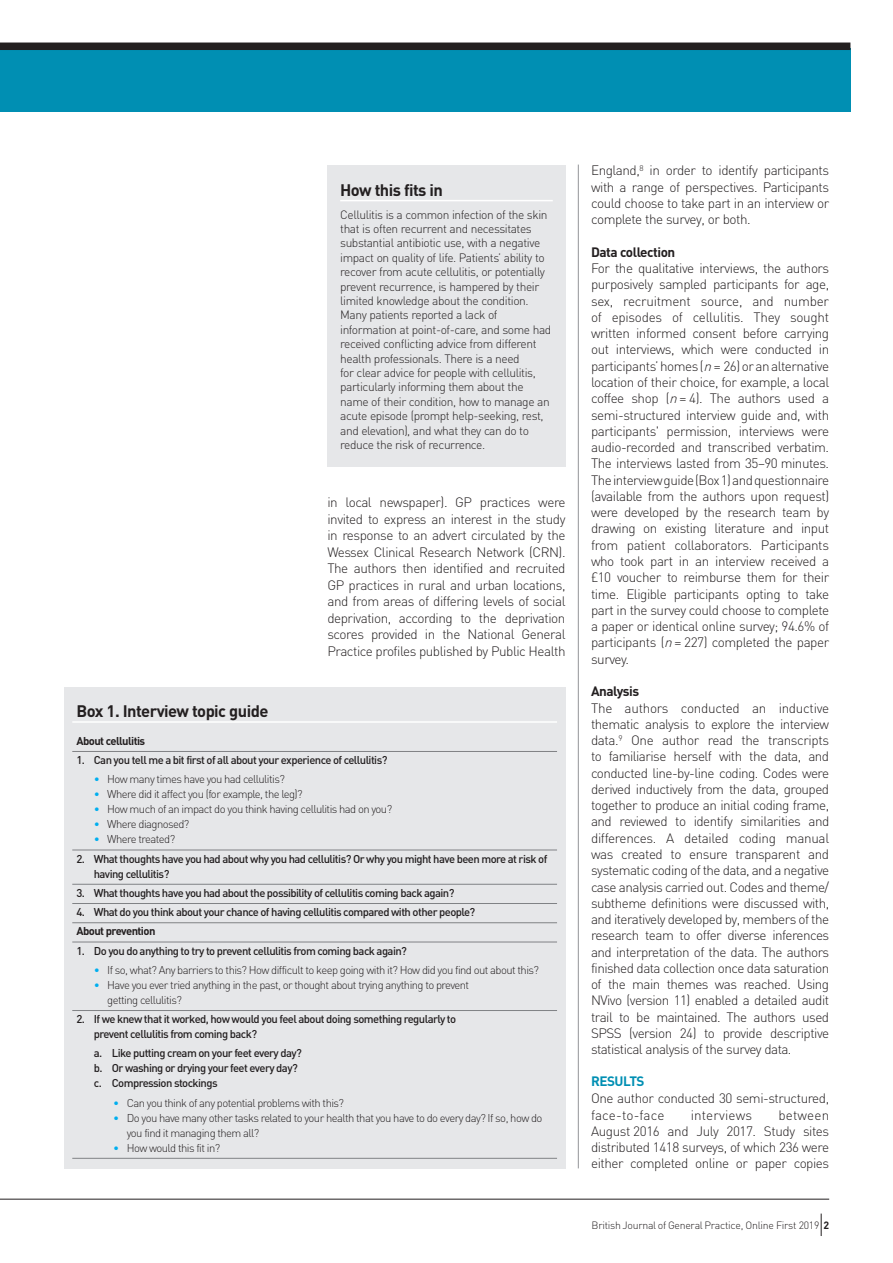
<style>
.page{position:relative;width:893px;height:1263px;background:#fff}
.page>*{position:absolute;margin:0;border:0;box-sizing:border-box;transform-origin:0 0}
.Table_header{font:700 16.5px "DIN";letter-spacing:-.035em;color:#231f20}
.How_this_fits_in_hea{font:700 16.5px "DIN";letter-spacing:-.035em;color:#231f20}
.Body_Copy_First_para{font:300 13.5px/16.2px "DIN";letter-spacing:-.035em;color:#231f20;text-align:justify}
.Sub_head_B_Black_Hea{font:700 13.5px "DIN";letter-spacing:-.035em;color:#231f20}
.Body_Copy_First_para-2{font:300 13.5px "DIN";letter-spacing:.01em;color:#231f20}
.Sub_Head_A_Header{font:700 13.5px "DIN";letter-spacing:-.035em;color:#008fb3}
.How_this_fits_in_cop{font:300 12px/14.4px "DIN";letter-spacing:-.035em;color:#231f20}
.Table_copy{font:500 11.25px/15px "DIN";letter-spacing:-.05em;color:#231f20}
.Table_copy-2{font:300 11.25px/15px "DIN";letter-spacing:-.05em;color:#231f20}
.Table_copy-3{font:700 11.25px "DIN";letter-spacing:-.05em;color:#231f20}
.t1{font:300 10.5px "DIN";letter-spacing:-.025em;color:#231f20}
.s1{color:#00aeef}
.s2{font-style:italic}
.s3{font-weight:700}
</style>
<div class="page">
<div style="left:0;top:48px;width:850px;height:63px;background:#008fb3"></div>
<div style="left:0;top:43px;width:850px;height:7px;background:#231f20"></div>
<hr style="left:578px;top:165px;width:1px;height:1003px;background:#939598">
<div style="left:327px;top:165px;width:239px;height:301px;background:#e6e7e9"></div>
<hr style="left:340px;top:200px;width:213px;height:1px;background:#fff">
<div style="left:64px;top:687px;width:502px;height:481px;background:#e6e7e9"></div>
<hr style="left:72px;top:721px;width:485px;height:2px;background:#fff">
<hr style="left:72px;top:751px;width:485px;height:1px;background:#808285">
<hr style="left:72px;top:850px;width:485px;height:1px;background:#808285">
<hr style="left:72px;top:884px;width:485px;height:1px;background:#808285">
<hr style="left:72px;top:903px;width:485px;height:1px;background:#808285">
<hr style="left:72px;top:922px;width:485px;height:1px;background:#808285">
<hr style="left:72px;top:942px;width:485px;height:1px;background:#808285">
<hr style="left:72px;top:1010px;width:485px;height:1px;background:#808285">
<hr style="left:72px;top:1158px;width:485px;height:1px;background:#808285">
<hr style="left:0;top:1199px;width:829px;height:1px;background:#231f20">
<svg style="left:821px;top:1213px;width:1px;height:23px"></svg>
<p class="How_this_fits_in_hea" style="left:340px;top:179px;width:104px">How this fits in</p>
<p class="How_this_fits_in_cop" style="left:340px;top:207px;width:213px">Cellulitis is a common infection of the skin that is often recurrent and necessitates substantial antibiotic use, with a negative impact on quality of life. Patients’ ability to recover from acute cellulitis, or potentially prevent recurrence, is hampered by their limited knowledge about the condition.<br>Many patients reported a lack of information at point-of-care, and some had received conflicting advice from different health professionals. There is a need<br>for clear advice for people with cellulitis, particularly informing them about the name of their condition, how to manage an acute episode (prompt help-seeking, rest, and elevation), and what they can do to reduce the risk of recurrence.</p>
<p class="Body_Copy_First_para" style="left:327px;top:494px;width:240px">in local newspaper). GP practices were invited to express an interest in the study in response to an advert circulated by the Wessex Clinical Research Network (CRN).<br>The authors then identified and recruited GP practices in rural and urban locations, and from areas of differing levels of social deprivation, according to the deprivation scores provided in the National General Practice profiles published by Public Health</p>
<p class="Table_header" style="left:77px;top:700px;width:193px">Box 1. Interview topic guide</p>
<p class="Table_copy-3" style="left:77px;top:733px;width:70px">About cellulitis</p>
<p class="Table_copy" style="left:77px;top:752px;width:312px">1. Can you tell me a bit first of all about your experience of cellulitis?</p>
<p class="Table_copy-2" style="left:94px;top:772px;width:193px"><span class="s1">•</span> How many times have you had cellulitis?</p>
<p class="Table_copy-2" style="left:94px;top:787px;width:210px"><span class="s1">•</span> Where did it affect you (for example, the leg)?</p>
<p class="Table_copy-2" style="left:94px;top:802px;width:300px"><span class="s1">•</span> How much of an impact do you think having cellulitis had on you?</p>
<p class="Table_copy-2" style="left:94px;top:817px;width:97px"><span class="s1">•</span> Where diagnosed?</p>
<p class="Table_copy-2" style="left:94px;top:832px;width:83px"><span class="s1">•</span> Where treated?</p>
<p class="Table_copy" style="left:94px;top:851px;width:455px;text-indent:-17px">2. What thoughts have you had about why you had cellulitis? Or why you might have been more at risk of having cellulitis?</p>
<p class="Table_copy" style="left:77px;top:885px;width:379px">3. What thoughts have you had about the possibility of cellulitis coming back again?</p>
<p class="Table_copy" style="left:77px;top:904px;width:400px">4. What do you think about your chance of having cellulitis compared with other people?</p>
<p class="Table_copy-3" style="left:77px;top:924px;width:80px">About prevention</p>
<p class="Table_copy" style="left:77px;top:943px;width:332px">1. Do you do anything to try to prevent cellulitis from coming back again?</p>
<p class="Table_copy-2" style="left:94px;top:962px;width:447px"><span class="s1">•</span> If so, what? Any barriers to this? How difficult to keep going with it? How did you find out about this?</p>
<p class="Table_copy-2" style="left:107px;top:977px;width:363px;text-indent:-13px"><span class="s1">•</span> Have you ever tried anything in the past, or thought about trying anything to prevent getting cellulitis?</p>
<p class="Table_copy" style="left:94px;top:1011px;width:364px;text-indent:-17px">2. If we knew that it worked, how would you feel about doing something regularly to prevent cellulitis from coming back?</p>
<p class="Table_copy" style="left:94px;top:1045px;width:210px">a. Like putting cream on your feet every day?</p>
<p class="Table_copy" style="left:94px;top:1060px;width:205px">b. Or washing or drying your feet every day?</p>
<p class="Table_copy" style="left:94px;top:1075px;width:125px">c. Compression stockings</p>
<p class="Table_copy-2" style="left:113px;top:1095px;width:232px"><span class="s1">•</span> Can you think of any potential problems with this?</p>
<p class="Table_copy-2" style="left:127px;top:1110px;width:417px;text-indent:-14px"><span class="s1">•</span> Do you have many other tasks related to your health that you have to do every day? If so, how do you find it managing them all?</p>
<p class="Table_copy-2" style="left:113px;top:1140px;width:108px"><span class="s1">•</span> How would this fit in?</p>
<p class="Body_Copy_First_para" style="left:591px;top:162px;width:240px">England,<sup>8</sup> in order to identify participants with a range of perspectives. Participants could choose to take part in an interview or complete the survey, or both.</p>
<p class="Sub_head_B_Black_Hea" style="left:591px;top:243px;width:86px">Data collection</p>
<p class="Body_Copy_First_para" style="left:591px;top:260px;width:240px">For the qualitative interviews, the authors purposively sampled participants for age, sex, recruitment source, and number of episodes of cellulitis. They sought written informed consent before carrying out interviews, which were conducted in participants’ homes (<span class="s2">n</span>= 26) or an alternative location of their choice, for example, a local coffee shop (<span class="s2">n</span>= 4). The authors used a semi-structured interview guide and, with participants' permission, interviews were audio-recorded and transcribed verbatim.<br>The interviews lasted from 35–90 minutes.<br>The interview guide (Box 1) and questionnaire (available from the authors upon request) were developed by the research team by drawing on existing literature and input from patient collaborators. Participants who took part in an interview received a £10 voucher to reimburse them for their time. Eligible participants opting to take part in the survey could choose to complete a paper or identical online survey; 94.6% of participants (<span class="s2">n</span>= 227) completed the paper survey.</p>
<p class="Sub_head_B_Black_Hea" style="left:591px;top:682px;width:50px">Analysis</p>
<p class="Body_Copy_First_para" style="left:591px;top:699px;width:240px">The authors conducted an inductive thematic analysis to explore the interview data.<sup>9</sup> One author read the transcripts to familiarise herself with the data, and conducted line-by-line coding. Codes were derived inductively from the data, grouped together to produce an initial coding frame, and reviewed to identify similarities and differences. A detailed coding manual was created to ensure transparent and systematic coding of the data, and a negative case analysis carried out. Codes and theme/ subtheme definitions were discussed with, and iteratively developed by, members of the research team to offer diverse inferences and interpretation of the data. The authors finished data collection once data saturation of the main themes was reached. Using NVivo (version 11) enabled a detailed audit trail to be maintained. The authors used SPSS (version 24) to provide descriptive statistical analysis of the survey data.</p>
<p class="Sub_Head_A_Header" style="left:591px;top:1072px;width:55px">RESULTS</p>
<p class="Body_Copy_First_para" style="left:591px;top:1090px;width:240px">One author conducted 30 semi-structured, face-to-face</p>
<p class="Body_Copy_First_para" style="left:591px;top:1106px;width:240px;text-indent:187px">between August 2016 and July 2017. Study sites distributed 1418 surveys, of which 236 were either completed online or paper copies</p>
<p class="Body_Copy_First_para-2" style="left:691px;top:1106px;width:63px">interviews</p>
<p class="t1" style="left:592px;top:1218px;width:239px">British Journal of General Practice, Online First 2019 <span class="s3">2</span></p>
</div>
